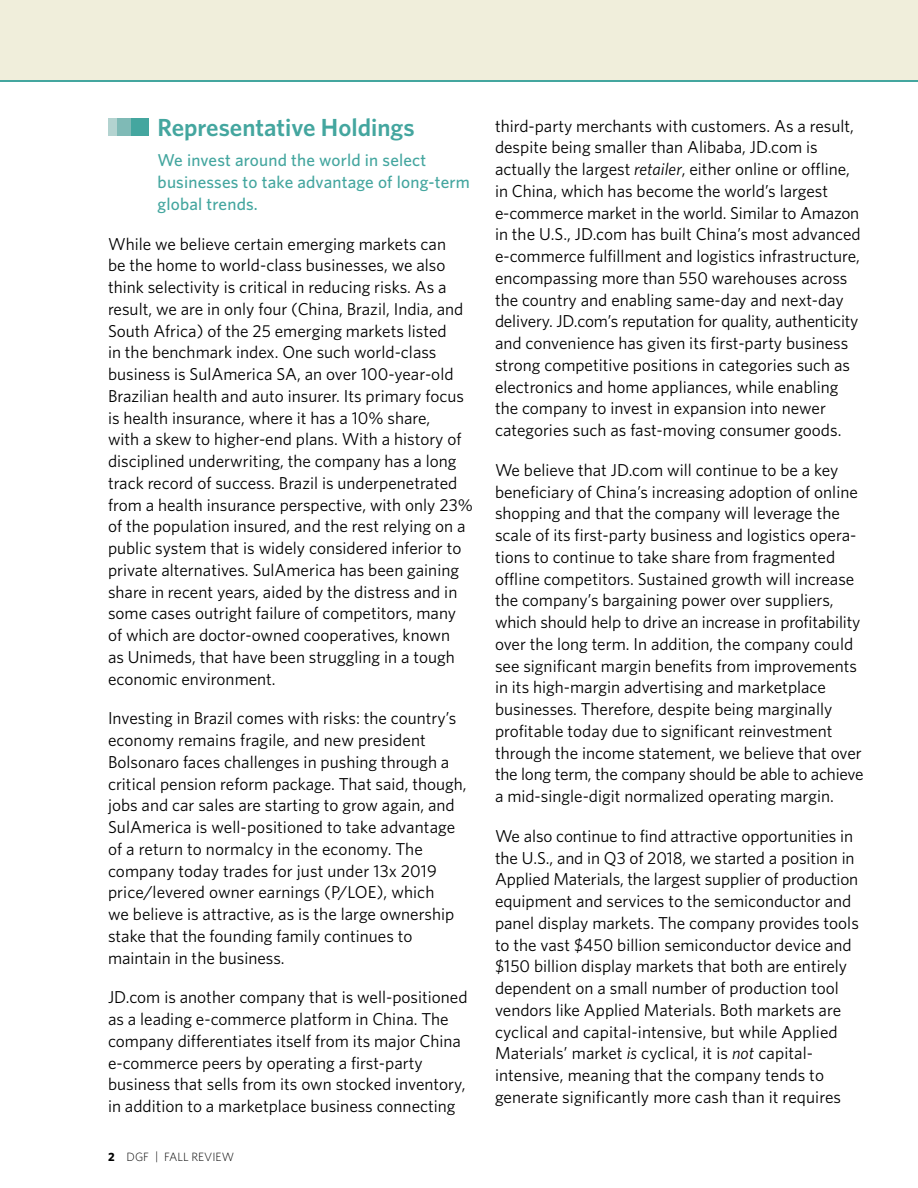
<style>
.page{position:relative;width:918px;height:1188px;background:#fff}
.page>*{position:absolute;margin:0;border:0;box-sizing:border-box;transform-origin:0 0}
.t1{font:600 24.75px "Whitney";color:#44a69f}
.Body{font:17.25px/21.8px "Whitney";color:#000}
.t2{font:500 17.25px/21.8px "Whitney";letter-spacing:.01em;color:#44a69f}
.t3{font:300 12px "Whitney";color:#000}
.s1{font-weight:700}
.s2{font-style:italic}
</style>
<div class="page">
<div style="left:0;top:0;width:918px;height:80px;background:#f0eedb"></div>
<hr style="left:0;top:80px;width:918px;height:2px;background:#44a69f">
<div style="left:131px;top:118px;width:18px;height:18px;background:#44a69f"></div>
<div style="left:117px;top:118px;width:13px;height:18px;background:#7fbab6"></div>
<div style="left:108px;top:118px;width:9px;height:18px;background:#b3d3d0"></div>
<h2 class="t1" style="left:158px;top:111px;width:259px">Representative Holdings</h2>
<h2 class="t2" style="left:158px;top:149px;width:314px">We invest around the world in select businesses to take advantage of long-term global trends.</h2>
<p class="Body" style="left:108px;top:232px;width:366px">While we believe certain emerging markets can<br>be the home to world-class businesses, we also think selectivity is critical in reducing risks. As a result, we are in only four (China, Brazil, India, and South Africa) of the 25 emerging markets listed<br>in the benchmark index. One such world-class business is SulAmerica SA, an over 100-year-old Brazilian health and auto insurer. Its primary focus is health insurance, where it has a 10% share,<br>with a skew to higher-end plans. With a history of disciplined underwriting, the company has a long track record of success. Brazil is underpenetrated from a health insurance perspective, with only 23% of the population insured, and the rest relying on a public system that is widely considered inferior to private alternatives. SulAmerica has been gaining share in recent years, aided by the distress and in some cases outright failure of competitors, many of which are doctor-owned cooperatives, known<br>as Unimeds, that have been struggling in a tough economic environment.</p>
<p class="Body" style="left:108px;top:707px;width:360px">Investing in Brazil comes with risks: the country’s economy remains fragile, and new president Bolsonaro faces challenges in pushing through a critical pension reform package. That said, though, jobs and car sales are starting to grow again, and SulAmerica is well-positioned to take advantage of a return to normalcy in the economy. The company today trades for just under 13x 2019 price/levered owner earnings (P/LOE), which<br>we believe is attractive, as is the large ownership stake that the founding family continues to maintain in the business.</p>
<p class="Body" style="left:108px;top:986px;width:361px">JD.com is another company that is well-positioned as a leading e-commerce platform in China. The company differentiates itself from its major China e-commerce peers by operating a first-party business that sells from its own stocked inventory, in addition to a marketplace business connecting</p>
<p class="t3" style="left:108px;top:1149px;width:128px"><span class="s1">2</span> DGF | FALL REVIEW</p>
<p class="Body" style="left:495px;top:114px;width:367px">third-party merchants with customers. As a result, despite being smaller than Alibaba, JD.com is actually the largest <span class="s2">retailer</span>, either online or offline, in China, which has become the world’s largest e-commerce market in the world. Similar to Amazon in the U.S., JD.com has built China’s most advanced e-commerce fulfillment and logistics infrastructure, encompassing more than 550 warehouses across the country and enabling same-day and next-day delivery. JD.com’s reputation for quality, authenticity and convenience has given its first-party business strong competitive positions in categories such as electronics and home appliances, while enabling the company to invest in expansion into newer categories such as fast-moving consumer goods.</p>
<p class="Body" style="left:495px;top:459px;width:370px">We believe that JD.com will continue to be a key beneficiary of China’s increasing adoption of online shopping and that the company will leverage the scale of its first-party business and logistics opera&shy;tions to continue to take share from fragmented offline competitors. Sustained growth will increase the company’s bargaining power over suppliers, which should help to drive an increase in profitability over the long term. In addition, the company could see significant margin benefits from improvements in its high-margin advertising and marketplace businesses. Therefore, despite being marginally profitable today due to significant reinvestment through the income statement, we believe that over the long term, the company should be able to achieve a mid-single-digit normalized operating margin.</p>
<p class="Body" style="left:495px;top:825px;width:365px">We also continue to find attractive opportunities in the U.S., and in Q3 of 2018, we started a position in Applied Materials, the largest supplier of production equipment and services to the semiconductor and panel display markets. The company provides tools to the vast $450 billion semiconductor device and $150 billion display markets that both are entirely dependent on a small number of production tool vendors like Applied Materials. Both markets are cyclical and capital-intensive, but while Applied Materials’ market <span class="s2">is</span> cyclical, it is <span class="s2">not</span> capital&shy;intensive, meaning that the company tends to generate significantly more cash than it requires</p>
</div>
